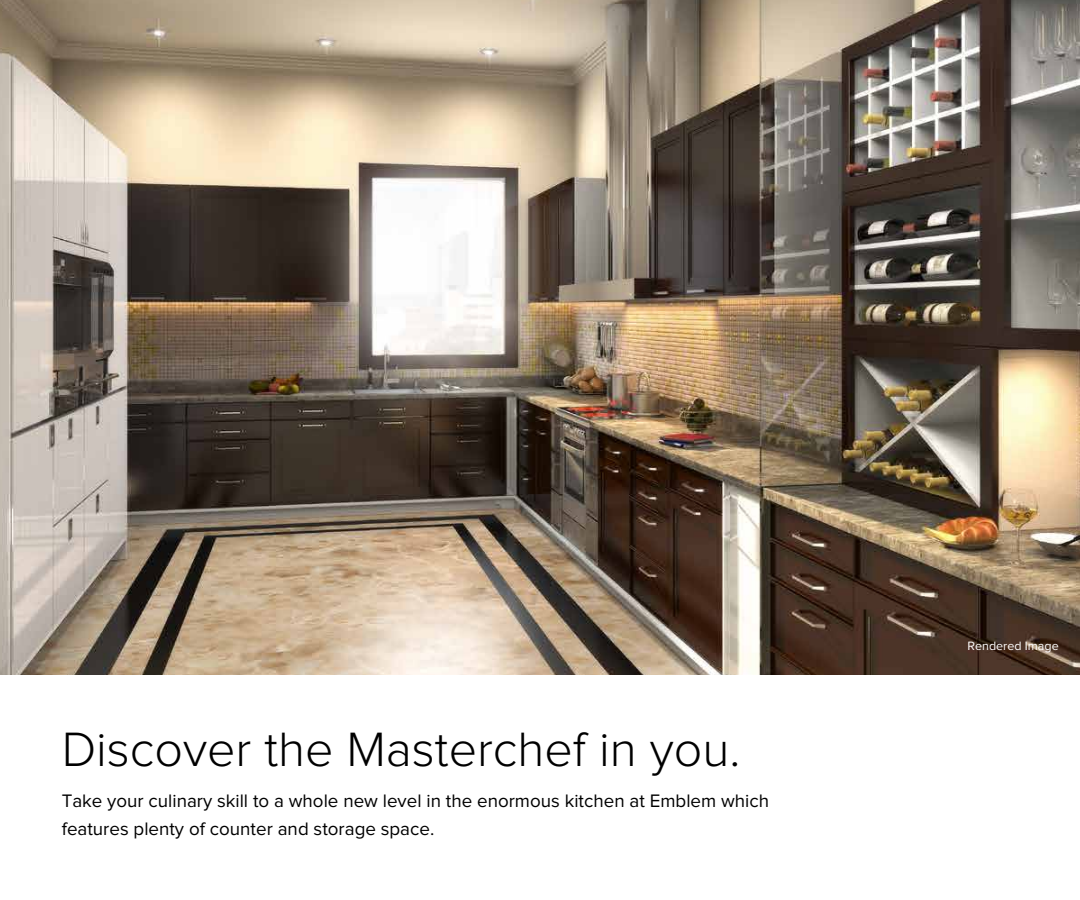
<style>
.page{position:relative;width:1080px;height:900px;background:#fff}
.page>*{position:absolute;margin:0;border:0;box-sizing:border-box;transform-origin:0 0}
.t1{font:300 50px "Proxima Nova";color:#000}
.t2{font:18.75px/27.5px "Proxima Nova";color:#000}
.t3{font:12.5px "Proxima Nova";color:#fff}
</style>
<div class="page">
<img style="left:0;top:0;width:1079px;height:675px">
<h1 class="t1" style="left:62px;top:726px;width:680px">Discover the Masterchef in you.</h1>
<p class="t2" style="left:62px;top:788px;width:709px">Take your culinary skill to a whole new level in the enormous kitchen at Emblem which features plenty of counter and storage space.</p>
<p class="t3" style="left:968px;top:640px;width:93px">Rendered Image</p>
</div>
